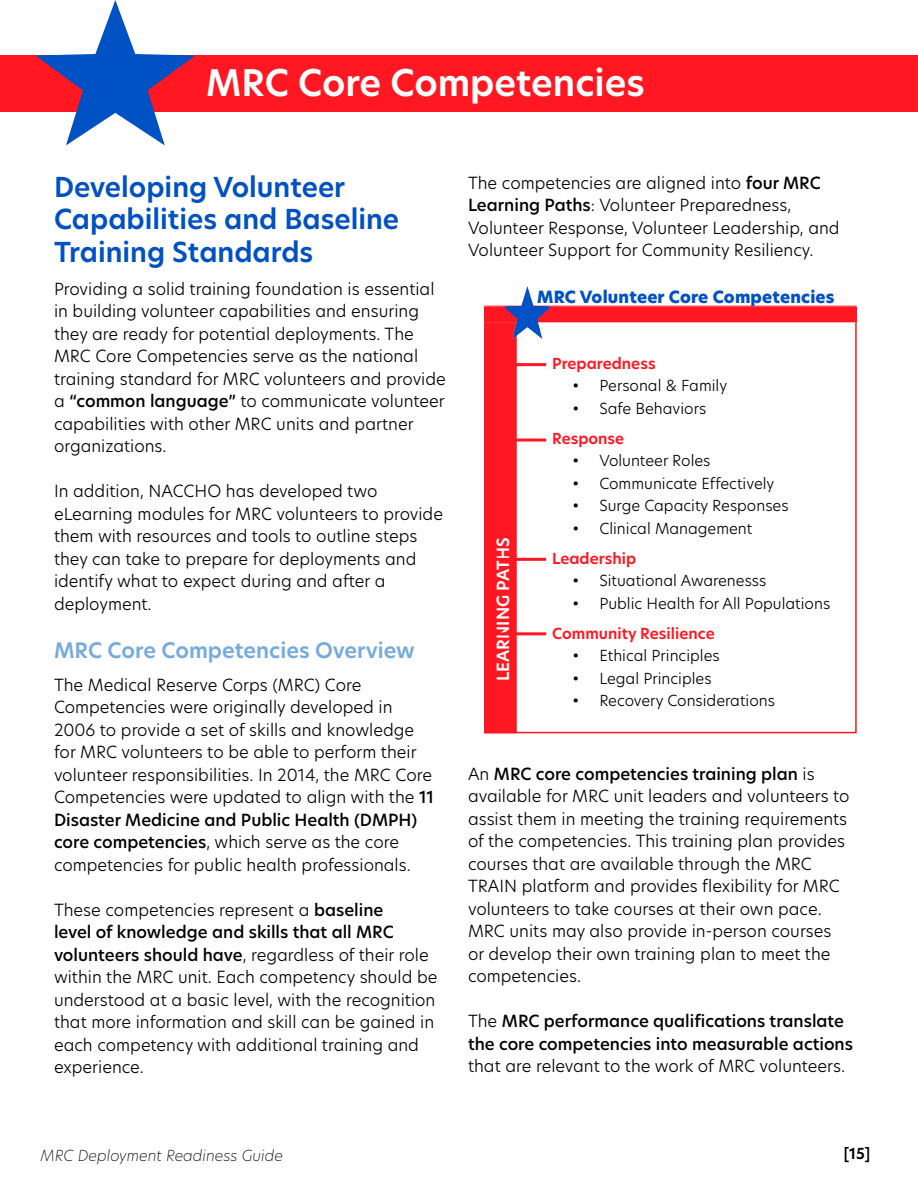
<style>
.page{position:relative;width:918px;height:1188px;background:#fff}
.page>*{position:absolute;margin:0;border:0;box-sizing:border-box;transform-origin:0 0}
.t1{font:600 36px "Hero New";color:#fff}
.t2{font:600 27px/32.4px "Hero New";color:#0051c4}
.t3{font:600 21px "Hero New";color:#77abde}
.t4{font:300 16.5px/22.5px "Hero New";color:#000}
.t5{font:500 16.5px/22.5px "Hero New";color:#000}
.t6{font:800 16.5px "Hero New";letter-spacing:.01em;color:#0051c4}
.t7{font:600 16.5px "Hero New";color:#fff}
.t8{font:300 15px "Hero New";color:#000}
.t9{font:600 15px "Hero New";color:#ff1721}
.t10{font:italic 200 15px "Hero New";color:#000}
.t11{font:600 15px "Hero New";color:#000}
.s1{font-weight:500}
.s2{font-weight:300}
</style>
<div class="page">
<div style="left:0;top:55px;width:918px;height:56px;background:#ff1721"></div>
<svg style="left:33px;top:0;width:164px;height:146px"></svg>
<div style="left:484px;top:314px;width:33px;height:419px;background:#ff1721;border:2px solid #ff1721"></div>
<div style="left:484px;top:306px;width:373px;height:427px;border:2px solid #ff1721"></div>
<div style="left:487px;top:363px;width:59px;height:3px;border:2px solid #ff1721"></div>
<img style="left:484px;top:286px;width:373px;height:61px">
<div style="left:487px;top:439px;width:59px;height:3px;border:2px solid #ff1721"></div>
<div style="left:487px;top:558px;width:59px;height:3px;border:2px solid #ff1721"></div>
<div style="left:487px;top:632px;width:59px;height:3px;border:2px solid #ff1721"></div>
<h1 class="t1" style="left:206px;top:58px;width:440px">MRC Core Competencies</h1>
<h2 class="t2" style="left:54px;top:171px;width:347px">Developing Volunteer<br>Capabilities and Baseline<br>Training Standards</h2>
<p class="t4" style="left:54px;top:277px;width:393px">Providing a solid training foundation is essential in building volunteer capabilities and ensuring they are ready for potential deployments. The MRC Core Competencies serve as the national training standard for MRC volunteers and provide a <span class="s1">“common language”</span> to communicate volunteer capabilities with other MRC units and partner organizations.</p>
<p class="t4" style="left:54px;top:480px;width:391px">In addition, NACCHO has developed two eLearning modules for MRC volunteers to provide them with resources and tools to outline steps they can take to prepare for deployments and identify what to expect during and after a deployment.</p>
<p class="t3" style="left:54px;top:636px;width:362px">MRC Core Competencies Overview</p>
<p class="t4" style="left:54px;top:673px;width:382px">The Medical Reserve Corps (MRC) Core Competencies were originally developed in 2006 to provide a set of skills and knowledge for MRC volunteers to be able to perform their volunteer responsibilities. In 2014, the MRC Core Competencies were updated to align with the <span class="s1">11<br>Disaster Medicine and Public Health (DMPH) core competencies</span>, which serve as the core competencies for public health professionals.</p>
<p class="t4" style="left:54px;top:898px;width:385px">These competencies represent a <span class="s1">baseline<br>level of knowledge and skills that all MRC volunteers should have</span>, regardless of their role within the MRC unit. Each competency should be understood at a basic level, with the recognition that more information and skill can be gained in each competency with additional training and experience.</p>
<p class="t4" style="left:468px;top:171px;width:373px">The competencies are aligned into <span class="s1">four MRC Learning Paths</span>: Volunteer Preparedness, Volunteer Response, Volunteer Leadership, and Volunteer Support for Community Resiliency.</p>
<p class="t7" style="left:492px;top:681px;width:145px;rotate:-90deg">LEARNING PATHS</p>
<p class="t6" style="left:537px;top:286px;width:299px">MRC Volunteer Core Competencies</p>
<p class="t9" style="left:552px;top:353px;width:105px">Preparedness</p>
<p class="t8" style="left:572px;top:376px;width:156px">• Personal &amp; Family</p>
<p class="t8" style="left:572px;top:398px;width:135px">• Safe Behaviors</p>
<p class="t9" style="left:552px;top:428px;width:74px">Response</p>
<p class="t8" style="left:572px;top:451px;width:140px">• Volunteer Roles</p>
<p class="t8" style="left:572px;top:473px;width:204px">• Communicate Effectively</p>
<p class="t8" style="left:572px;top:496px;width:218px">• Surge Capacity Responses</p>
<p class="t8" style="left:572px;top:518px;width:182px">• Clinical Management</p>
<p class="t9" style="left:552px;top:548px;width:86px">Leadership</p>
<p class="t8" style="left:572px;top:571px;width:196px">• Situational Awarenesss</p>
<p class="t8" style="left:572px;top:593px;width:259px">• Public Health for All Populations</p>
<p class="t9" style="left:552px;top:623px;width:164px">Community Resilience</p>
<p class="t8" style="left:572px;top:646px;width:149px">• Ethical Principles</p>
<p class="t8" style="left:572px;top:668px;width:141px">• Legal Principles</p>
<p class="t8" style="left:572px;top:691px;width:204px">• Recovery Considerations</p>
<p class="t4" style="left:468px;top:762px;width:383px">An <span class="s1">MRC core competencies training plan</span> is available for MRC unit leaders and volunteers to assist them in meeting the training requirements of the competencies. This training plan provides courses that are available through the MRC TRAIN platform and provides flexibility for MRC volunteers to take courses at their own pace.<br>MRC units may also provide in-person courses or develop their own training plan to meet the competencies.</p>
<p class="t5" style="left:468px;top:1010px;width:387px"><span class="s2">The</span> MRC performance qualifications translate the core competencies into measurable actions</p>
<p class="t4" style="left:468px;top:1055px;width:379px">that are relevant to the work of MRC volunteers.</p>
<p class="t10" style="left:40px;top:1145px;width:244px">MRC Deployment Readiness Guide</p>
<p class="t11" style="left:844px;top:1143px;width:28px">[15]</p>
</div>
